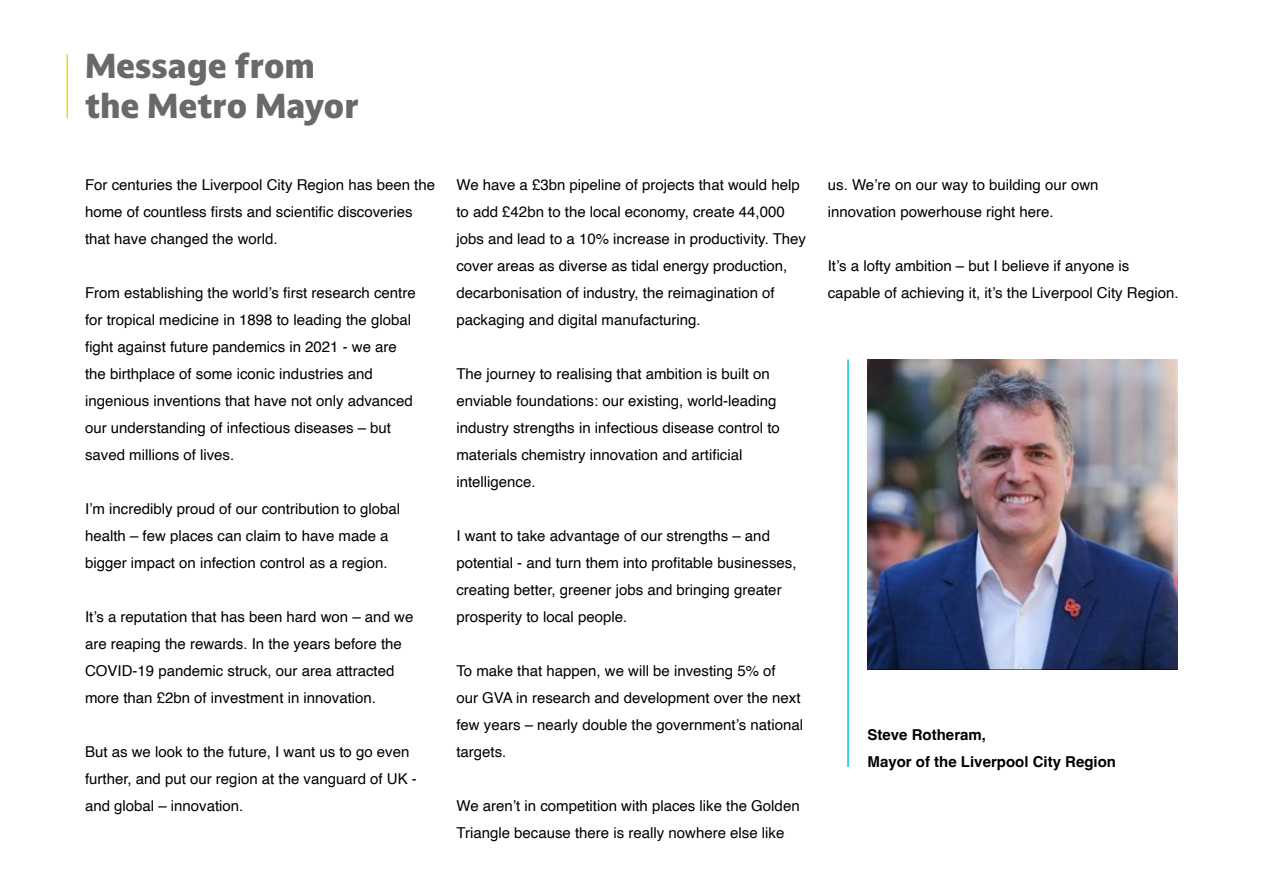
<style>
.page{position:relative;width:1263px;height:893px;background:#fff}
.page>*{position:absolute;margin:0;border:0;box-sizing:border-box;transform-origin:0 0}
.t1{font:900 33px "Darkmode Darkmode On";color:#696969}
.t2{font:15px/27px "Helvetica";color:#000}
.t3{font:700 15px "Helvetica";color:#000}
</style>
<div class="page">
<hr style="left:67px;top:54px;width:1px;height:64px;background:#dfdd0c">
<img style="left:868px;top:359px;width:310px;height:311px">
<hr style="left:847px;top:359px;width:2px;height:408px;background:#00c7de">
<p class="t1" style="left:85px;top:44px;width:231px">Message from</p>
<p class="t1" style="left:85px;top:84px;width:276px">the Metro Mayor</p>
<p class="t2" style="left:85px;top:172px;width:352px">For centuries the Liverpool City Region has been the home of countless firsts and scientific discoveries that have changed the world.</p>
<p class="t2" style="left:85px;top:280px;width:332px">From establishing the world’s first research centre for tropical medicine in 1898 to leading the global fight against future pandemics in 2021 - we are</p>
<p class="t2" style="left:85px;top:361px;width:329px">the birthplace of some iconic industries and ingenious inventions that have not only advanced our understanding of infectious diseases – but</p>
<p class="t2" style="left:85px;top:442px;width:151px">saved millions of lives.</p>
<p class="t2" style="left:85px;top:496px;width:317px">I’m incredibly proud of our contribution to global health – few places can claim to have made a</p>
<p class="t2" style="left:85px;top:550px;width:304px">bigger impact on infection control as a region.</p>
<p class="t2" style="left:85px;top:604px;width:330px">It’s a reputation that has been hard won – and we are reaping the rewards. In the years before the<br>COVID-19 pandemic struck, our area attracted</p>
<p class="t2" style="left:85px;top:685px;width:292px">more than £2bn of investment in innovation.</p>
<p class="t2" style="left:85px;top:739px;width:333px">But as we look to the future, I want us to go even further, and put our region at the vanguard of UK - and global – innovation.</p>
<p class="t2" style="left:456px;top:172px;width:351px">We have a £3bn pipeline of projects that would help to add £42bn to the local economy, create 44,000 jobs and lead to a 10% increase in productivity. They cover areas as diverse as tidal energy production,</p>
<p class="t2" style="left:456px;top:280px;width:320px">decarbonisation of industry, the reimagination of packaging and digital manufacturing.</p>
<p class="t2" style="left:456px;top:361px;width:325px">The journey to realising that ambition is built on enviable foundations: our existing, world-leading industry strengths in infectious disease control to</p>
<p class="t2" style="left:456px;top:442px;width:287px">materials chemistry innovation and artificial intelligence.</p>
<p class="t2" style="left:456px;top:523px;width:342px">I want to take advantage of our strengths – and potential - and turn them into profitable businesses, creating better, greener jobs and bringing greater prosperity to local people.</p>
<p class="t2" style="left:456px;top:658px;width:348px">To make that happen, we will be investing 5% of<br>our GVA in research and development over the next few years – nearly double the government’s national targets.</p>
<p class="t2" style="left:456px;top:793px;width:345px">We aren’t in competition with places like the Golden<br>Triangle because there is really nowhere else like</p>
<p class="t2" style="left:828px;top:172px;width:272px">us. We’re on our way to building our own</p>
<p class="t2" style="left:828px;top:199px;width:227px">innovation powerhouse right here.</p>
<p class="t2" style="left:828px;top:253px;width:303px">It’s a lofty ambition – but I believe if anyone is</p>
<p class="t2" style="left:828px;top:280px;width:352px">capable of achieving it, it’s the Liverpool City Region.</p>
<p class="t3" style="left:868px;top:725px;width:120px">Steve Rotheram,</p>
<p class="t3" style="left:868px;top:752px;width:250px">Mayor of the Liverpool City Region</p>
</div>
